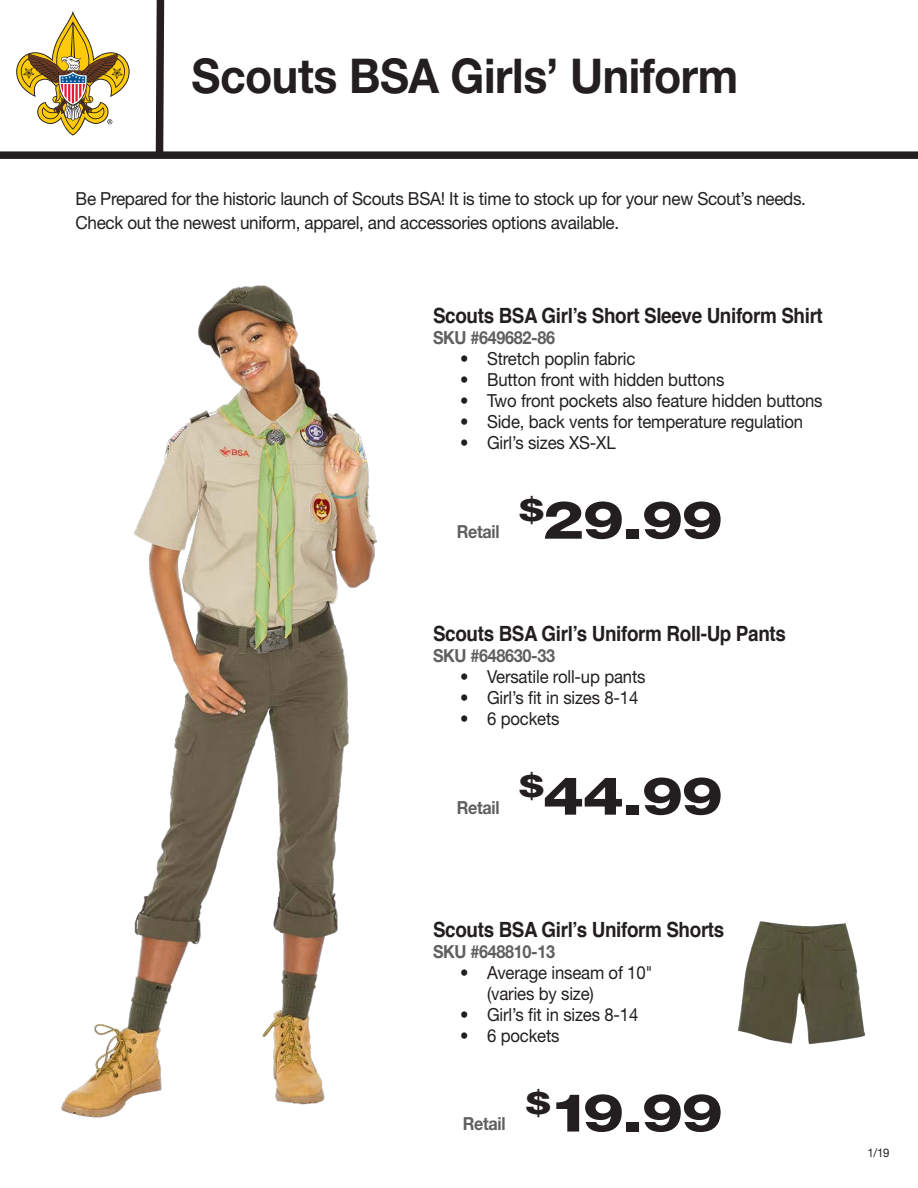
<style>
.page{position:relative;width:918px;height:1188px;background:#fff}
.page>*{position:absolute;margin:0;border:0;box-sizing:border-box;transform-origin:0 0}
.t1{font:800 52.65px "Helvetica Neue LT Std";letter-spacing:-.025em;color:#231f20;scale:1.25 1}
.t2{font:700 48px "Helvetica Neue LT Std";letter-spacing:-.01em;color:#231f20;scale:.93 1}
.t3{font:700 21px "Helvetica";letter-spacing:-.02em;color:#231f20;scale:.9 1}
.t4{font:18px "Helvetica Neue LT Std";letter-spacing:-.01em;color:#231f20;scale:.93 1}
.t5{font:18px "Helvetica Neue LT Std";letter-spacing:-.01em;color:#231f20;scale:.95 1}
.t6{font:700 18px "Helvetica Neue LT Std";letter-spacing:-.02em;color:#606063;scale:.9 1}
.t7{font:12px "Helvetica Neue";color:#231f20;scale:.95 1}
</style>
<div class="page">
<svg style="left:155px;top:0;width:10px;height:151px"></svg>
<div style="left:0;top:151px;width:918px;height:8px;background:#231f20"></div>
<svg style="left:16px;top:11px;width:114px;height:125px"></svg>
<img style="left:738px;top:921px;width:126px;height:122px">
<img style="left:61px;top:285px;width:316px;height:833px">
<p class="t2" style="left:192px;top:47px;width:589px">Scouts BSA Girls’ Uniform</p>
<p class="t5" style="left:76px;top:188px;width:770px">Be Prepared for the historic launch of Scouts BSA! It is time to stock up for your new Scout’s needs.</p>
<p class="t5" style="left:76px;top:212px;width:574px">Check out the newest uniform, apparel, and accessories options available.</p>
<p class="t3" style="left:433px;top:299px;width:435px">Scouts BSA Girl’s Short Sleeve Uniform Shirt</p>
<p class="t6" style="left:433px;top:327px;width:137px">SKU #649682-86</p>
<p class="t4" style="left:460px;top:348px;width:190px">• Stretch poplin fabric</p>
<p class="t4" style="left:460px;top:369px;width:286px">• Button front with hidden buttons</p>
<p class="t4" style="left:460px;top:390px;width:391px">• Two front pockets also feature hidden buttons</p>
<p class="t4" style="left:460px;top:411px;width:370px">• Side, back vents for temperature regulation</p>
<p class="t4" style="left:460px;top:432px;width:169px">• Girl’s sizes XS-XL</p>
<p class="t6" style="left:457px;top:520px;width:49px">Retail</p>
<p class="t1" style="left:520px;top:489px;width:164px"><sup>$</sup>29.99</p>
<p class="t3" style="left:433px;top:617px;width:394px">Scouts BSA Girl’s Uniform Roll-Up Pants</p>
<p class="t6" style="left:433px;top:645px;width:137px">SKU #648630-33</p>
<p class="t4" style="left:460px;top:666px;width:201px">• Versatile roll-up pants</p>
<p class="t4" style="left:460px;top:687px;width:193px">• Girl’s fit in sizes 8-14</p>
<p class="t4" style="left:460px;top:708px;width:108px">• 6 pockets</p>
<p class="t6" style="left:457px;top:796px;width:49px">Retail</p>
<p class="t1" style="left:520px;top:765px;width:164px"><sup>$</sup>44.99</p>
<p class="t3" style="left:433px;top:913px;width:325px">Scouts BSA Girl’s Uniform Shorts</p>
<p class="t6" style="left:433px;top:940px;width:137px">SKU #648810-13</p>
<p class="t4" style="left:460px;top:962px;width:209px">• Average inseam of 10"</p>
<p class="t4" style="left:487px;top:983px;width:116px">(varies by size)</p>
<p class="t4" style="left:460px;top:1004px;width:193px">• Girl’s fit in sizes 8-14</p>
<p class="t4" style="left:460px;top:1025px;width:108px">• 6 pockets</p>
<p class="t6" style="left:463px;top:1113px;width:49px">Retail</p>
<p class="t1" style="left:526px;top:1081px;width:159px"><sup>$</sup>19.99</p>
<p class="t7" style="left:868px;top:1144px;width:25px">1/19</p>
</div>
